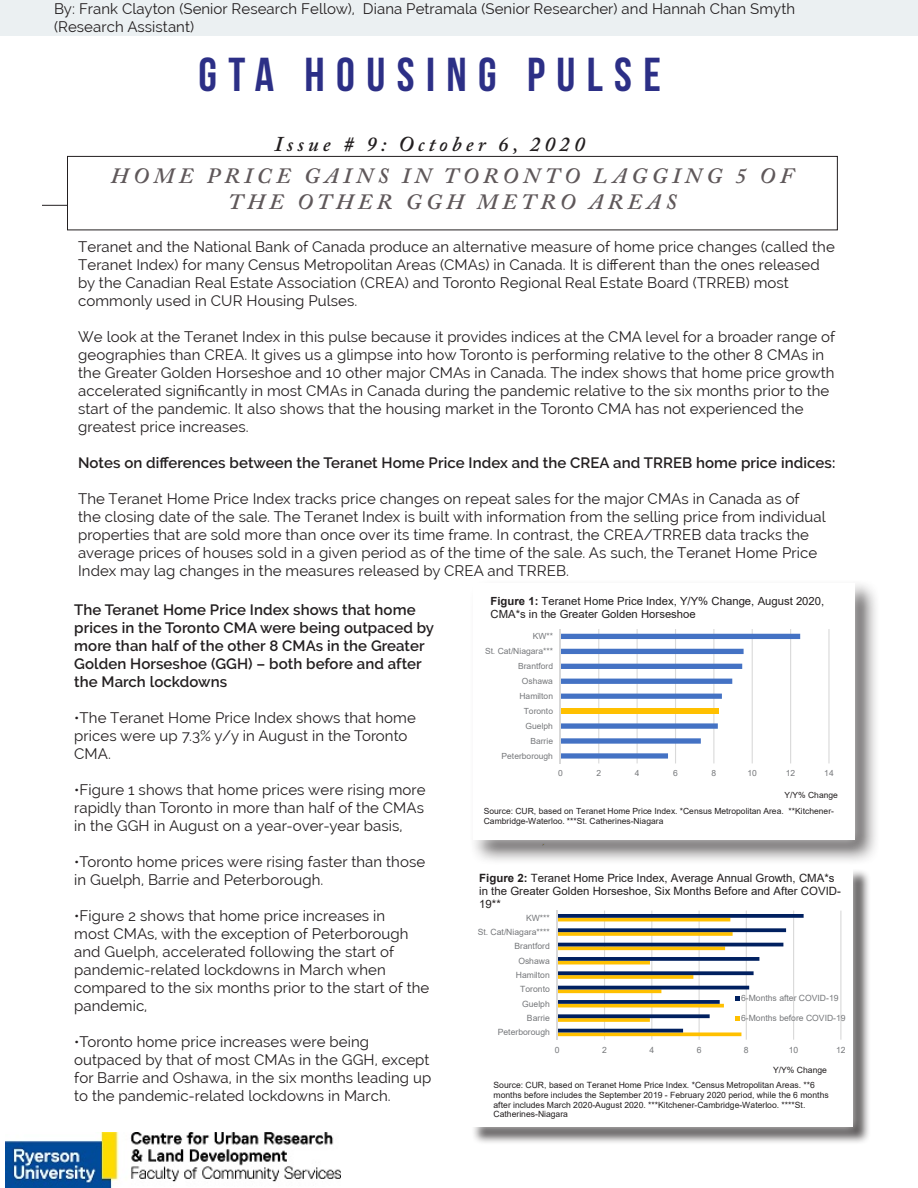
<style>
.page{position:relative;width:918px;height:1188px;background:#fff}
.page>*{position:absolute;margin:0;border:0;box-sizing:border-box;transform-origin:0 0}
.t1{font:47.55px "Bebas Neue";letter-spacing:.24em;color:#2c2f86}
.Page_Section_Header{font:italic 600 21.75px/26.1px "Adobe Caslon Pro";letter-spacing:.215em;color:#5f585a;text-align:center}
.t2{font:italic 600 21px "Adobe Caslon Pro";letter-spacing:.2em;color:#231f20}
.Body_Text{font:15px/18px "Raleway";letter-spacing:.005em;color:#231f20}
.Body_Text-2{font:600 15px/18px "Raleway";letter-spacing:.005em;color:#231f20}
.t3{font:11.4px/13.2px "Arial";color:#231f20}
.t4{font:11.25px/12.9px "Arial";color:#231f20}
.t5{font:8.55px/9.9px "Arial";color:#231f20}
.t6{font:8.55px "Arial";color:#76787b}
.t7{font:8.4px/9.8px "Arial";color:#231f20}
.t8{font:8.4px "Arial";color:#76787b}
.s1{font-weight:700}
</style>
<div class="page">
<div style="left:0;top:0;width:918px;height:36px;background:#ebf0f2"></div>
<div style="left:469px;top:579px;width:412px;height:287px;background:#231f20;opacity:.75"></div>
<div style="left:464px;top:574px;width:400px;height:276px;background:#fff;opacity:.75"></div>
<div style="left:474px;top:584px;width:381px;height:256px;background:#fff"></div>
<hr style="left:828px;top:629px;width:2px;height:134px;background:#d9d9d9">
<hr style="left:790px;top:629px;width:1px;height:134px;background:#d9d9d9">
<hr style="left:752px;top:629px;width:1px;height:134px;background:#d9d9d9">
<hr style="left:713px;top:629px;width:1px;height:134px;background:#d9d9d9">
<hr style="left:675px;top:629px;width:1px;height:134px;background:#d9d9d9">
<hr style="left:637px;top:629px;width:1px;height:134px;background:#d9d9d9">
<hr style="left:598px;top:629px;width:1px;height:134px;background:#d9d9d9">
<svg style="left:561px;top:634px;width:239px;height:125px"></svg>
<hr style="left:560px;top:629px;width:1px;height:134px;background:#d9d9d9">
<div style="left:471px;top:868px;width:401px;height:277px;background:#231f20;opacity:.75"></div>
<div style="left:459px;top:856px;width:404px;height:280px;background:#fff;opacity:.75"></div>
<div style="left:469px;top:866px;width:384px;height:261px;background:#fff"></div>
<hr style="left:840px;top:911px;width:1px;height:129px;background:#d9d9d9">
<hr style="left:793px;top:911px;width:1px;height:129px;background:#d9d9d9">
<hr style="left:746px;top:911px;width:1px;height:129px;background:#d9d9d9">
<hr style="left:699px;top:911px;width:1px;height:129px;background:#d9d9d9">
<hr style="left:651px;top:911px;width:1px;height:129px;background:#d9d9d9">
<hr style="left:604px;top:911px;width:1px;height:129px;background:#d9d9d9">
<svg style="left:558px;top:1032px;width:183px;height:4px"></svg>
<svg style="left:558px;top:1018px;width:92px;height:4px"></svg>
<svg style="left:558px;top:1004px;width:166px;height:4px"></svg>
<svg style="left:558px;top:989px;width:103px;height:4px"></svg>
<svg style="left:558px;top:975px;width:135px;height:4px"></svg>
<hr style="left:557px;top:961px;width:93px;height:3px;background:#ffc000">
<svg style="left:558px;top:946px;width:167px;height:4px"></svg>
<svg style="left:558px;top:932px;width:175px;height:4px"></svg>
<hr style="left:557px;top:918px;width:173px;height:3px;background:#ffc000">
<hr style="left:557px;top:1029px;width:126px;height:3px;background:#002060">
<svg style="left:558px;top:1014px;width:152px;height:4px"></svg>
<svg style="left:558px;top:1000px;width:162px;height:4px"></svg>
<hr style="left:557px;top:986px;width:192px;height:3px;background:#002060">
<svg style="left:558px;top:971px;width:196px;height:4px"></svg>
<svg style="left:558px;top:957px;width:201px;height:4px"></svg>
<hr style="left:557px;top:943px;width:226px;height:3px;background:#002060">
<svg style="left:558px;top:928px;width:228px;height:4px"></svg>
<svg style="left:558px;top:914px;width:246px;height:4px"></svg>
<hr style="left:557px;top:911px;width:1px;height:129px;background:#d9d9d9">
<svg style="left:735px;top:996px;width:5px;height:4px"></svg>
<svg style="left:735px;top:1016px;width:5px;height:4px"></svg>
<hr style="left:42px;top:205px;width:400px;height:1px;background:#231f20">
<img style="left:6px;top:1133px;width:335px;height:55px">
<div style="left:68px;top:156px;width:769px;height:74px;background:#fff"></div>
<div style="left:67px;top:156px;width:771px;height:74px;border:1px solid #231f20"></div>
<p class="Body_Text" style="left:54px;top:0;width:743px">By: Frank Clayton (Senior Research Fellow), Diana Petramala (Senior Researcher) and Hannah Chan Smyth (Research Assistant)</p>
<h1 class="t1" style="left:198px;top:48px;width:464px">GTA HOUSING PULSE</h1>
<h3 class="t2" style="left:275px;top:131px;width:312px">Issue # 9: October 6, 2020</h3>
<p class="Page_Section_Header" style="left:111px;top:163px;width:684px">HOME PRICE GAINS IN TORONTO LAGGING 5 OF<br>THE OTHER GGH METRO AREAS</p>
<p class="Body_Text" style="left:78px;top:238px;width:758px">Teranet and the National Bank of Canada produce an alternative measure of home price changes (called the Teranet Index) for many Census Metropolitan Areas (CMAs) in Canada. It is different than the ones released by the Canadian Real Estate Association (CREA) and Toronto Regional Real Estate Board (TRREB) most commonly used in CUR Housing Pulses.</p>
<p class="Body_Text" style="left:78px;top:328px;width:759px">We look at the Teranet Index in this pulse because it provides indices at the CMA level for a broader range of geographies than CREA. It gives us a glimpse into how Toronto is performing relative to the other 8 CMAs in the Greater Golden Horseshoe and 10 other major CMAs in Canada. The index shows that home price growth accelerated significantly in most CMAs in Canada during the pandemic relative to the six months prior to the start of the pandemic. It also shows that the housing market in the Toronto CMA has not experienced the greatest price increases.</p>
<p class="Body_Text-2" style="left:78px;top:454px;width:759px">Notes on differences between the Teranet Home Price Index and the CREA and TRREB home price indices:</p>
<p class="Body_Text" style="left:78px;top:490px;width:749px">The Teranet Home Price Index tracks price changes on repeat sales for the major CMAs in Canada as of the closing date of the sale. The Teranet Index is built with information from the selling price from individual properties that are sold more than once over its time frame. In contrast, the CREA/TRREB data tracks the average prices of houses sold in a given period as of the time of the sale. As such, the Teranet Home Price Index may lag changes in the measures released by CREA and TRREB.</p>
<p class="Body_Text-2" style="left:74px;top:601px;width:361px">The Teranet Home Price Index shows that home prices in the Toronto CMA were being outpaced by more than half of the other 8 CMAs in the Greater Golden Horseshoe (GGH) – both before and after the March lockdowns</p>
<p class="Body_Text" style="left:74px;top:709px;width:343px">•The Teranet Home Price Index shows that home prices were up 7.3% y/y in August in the Toronto<br>CMA.</p>
<p class="Body_Text" style="left:74px;top:781px;width:353px;text-align:justify">•Figure 1 shows that home prices were rising more rapidly than Toronto in more than half of the CMAs in the GGH in August on a year-over-year basis,</p>
<p class="Body_Text" style="left:74px;top:853px;width:352px">•Toronto home prices were rising faster than those in Guelph, Barrie and Peterborough.</p>
<p class="Body_Text" style="left:74px;top:907px;width:357px">•Figure 2 shows that home price increases in<br>most CMAs, with the exception of Peterborough and Guelph, accelerated following the start of pandemic-related lockdowns in March when compared to the six months prior to the start of the pandemic,</p>
<p class="Body_Text" style="left:74px;top:1033px;width:359px">•Toronto home price increases were being outpaced by that of most CMAs in the GGH, except for Barrie and Oshawa, in the six months leading up to the pandemic-related lockdowns in March.</p>
<p class="t4" style="left:491px;top:594px;width:335px"><span class="s1">Figure 1:</span> Teranet Home Price Index, Y/Y% Change, August 2020,<br>CMA*s in the Greater Golden Horseshoe</p>
<p class="t8" style="left:533px;top:630px;width:22px">KW**</p>
<p class="t8" style="left:485px;top:645px;width:69px">St. Cat/Niagara***</p>
<p class="t8" style="left:518px;top:660px;width:37px">Brantford</p>
<p class="t8" style="left:522px;top:675px;width:33px">Oshawa</p>
<p class="t8" style="left:520px;top:690px;width:35px">Hamilton</p>
<p class="t8" style="left:524px;top:705px;width:31px">Toronto</p>
<p class="t8" style="left:526px;top:720px;width:29px">Guelph</p>
<p class="t8" style="left:530px;top:735px;width:24px">Barrie</p>
<p class="t8" style="left:502px;top:750px;width:53px">Peterborough</p>
<p class="t8" style="left:558px;top:767px;width:6px">0</p>
<p class="t8" style="left:596px;top:767px;width:6px">2</p>
<p class="t8" style="left:635px;top:767px;width:6px">4</p>
<p class="t8" style="left:673px;top:767px;width:6px">6</p>
<p class="t8" style="left:711px;top:767px;width:6px">8</p>
<p class="t8" style="left:747px;top:767px;width:11px">10</p>
<p class="t8" style="left:786px;top:767px;width:11px">12</p>
<p class="t8" style="left:824px;top:767px;width:11px">14</p>
<p class="t7" style="left:785px;top:790px;width:55px">Y/Y% Change</p>
<p class="t7" style="left:484px;top:806px;width:352px">Source: CUR, based on Teranet Home Price Index. *Census Metropolitan Area. **Kitchener-<br>Cambridge-Waterloo. ***St. Catherines-Niagara</p>
<p class="t3" style="left:479px;top:871px;width:363px"><span class="s1">Figure 2:</span> Teranet Home Price Index, Average Annual Growth, CMA*s in the Greater Golden Horseshoe, Six Months Before and After COVID-<br>19**</p>
<p class="t6" style="left:526px;top:912px;width:25px">KW***</p>
<p class="t6" style="left:478px;top:926px;width:74px">St. Cat/Niagara****</p>
<p class="t6" style="left:514px;top:940px;width:37px">Brantford</p>
<p class="t6" style="left:518px;top:955px;width:33px">Oshawa</p>
<p class="t6" style="left:516px;top:969px;width:35px">Hamilton</p>
<p class="t6" style="left:520px;top:983px;width:31px">Toronto</p>
<p class="t6" style="left:741px;top:992px;width:99px">6-Months after COVID-19</p>
<p class="t6" style="left:741px;top:1012px;width:106px">6-Months before COVID-19</p>
<p class="t6" style="left:522px;top:998px;width:29px">Guelph</p>
<p class="t6" style="left:527px;top:1012px;width:24px">Barrie</p>
<p class="t6" style="left:498px;top:1026px;width:54px">Peterborough</p>
<p class="t6" style="left:555px;top:1044px;width:6px">0</p>
<p class="t6" style="left:602px;top:1044px;width:6px">2</p>
<p class="t6" style="left:649px;top:1044px;width:6px">4</p>
<p class="t6" style="left:697px;top:1044px;width:6px">6</p>
<p class="t6" style="left:744px;top:1044px;width:6px">8</p>
<p class="t6" style="left:789px;top:1044px;width:11px">10</p>
<p class="t6" style="left:836px;top:1044px;width:11px">12</p>
<p class="t5" style="left:773px;top:1065px;width:56px">Y/Y% Change</p>
<p class="t5" style="left:494px;top:1080px;width:337px">Source: CUR, based on Teranet Home Price Index. *Census Metropolitan Areas. **6 months before includes the September 2019 - February 2020 period, while the 6 months after includes March 2020-August 2020. ***Kitchener-Cambridge-Waterloo. ****St.<br>Catherines-Niagara</p>
</div>
